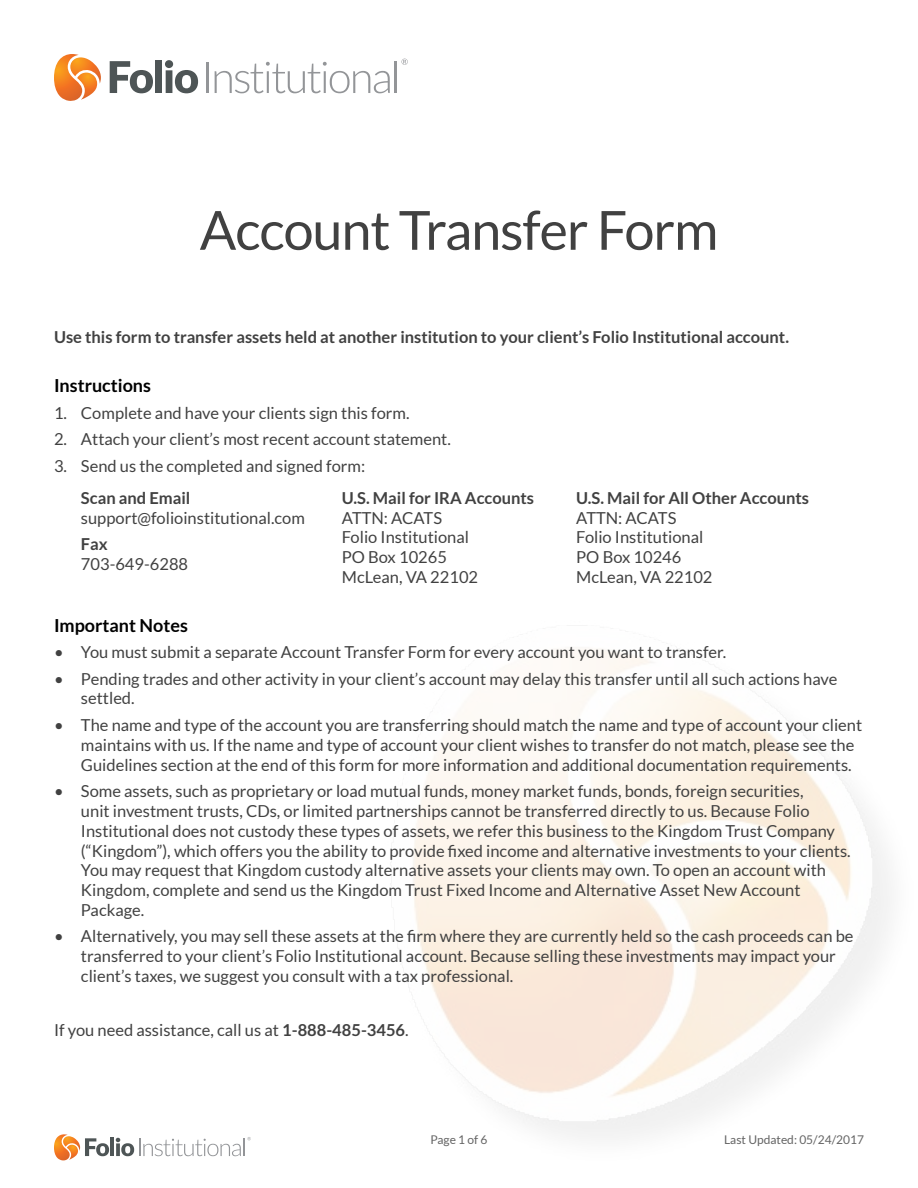
<style>
.page{position:relative;width:918px;height:1188px;background:#fff}
.page>*{position:absolute;margin:0;border:0;box-sizing:border-box;transform-origin:0 0}
.t1{font:54px "Lato";letter-spacing:-.02em;color:#414141}
.t2{font:700 18px "Lato";color:#000}
.t3{font:16.5px/19.8px "Lato";color:#414141}
.t4{font:700 16.5px "Lato";color:#414141}
.t5{font:12px "Lato";color:#646464}
.s1{font-weight:700}
</style>
<div class="page">
<svg style="left:54px;top:1134px;width:55px;height:26px"></svg>
<hr style="left:110px;top:1138px;width:4px;height:18px;background:#4e5556">
<svg style="left:116px;top:1137px;width:135px;height:19px"></svg>
<svg style="left:54px;top:54px;width:47px;height:47px"></svg>
<hr style="left:207px;top:62px;width:2px;height:31px;background:#939598">
<svg style="left:215px;top:62px;width:175px;height:31px"></svg>
<hr style="left:395px;top:61px;width:2px;height:32px;background:#939598">
<svg style="left:402px;top:59px;width:6px;height:6px"></svg>
<svg style="left:110px;top:61px;width:43px;height:32px"></svg>
<div style="left:155px;top:60px;width:7px;height:33px;background:#4e5556"></div>
<svg style="left:165px;top:60px;width:33px;height:33px"></svg>
<h1 class="t1" style="left:200px;top:200px;width:520px">Account Transfer Form</h1>
<p class="t4" style="left:54px;top:328px;width:737px">Use this form to transfer assets held at another institution to your client’s Folio Institutional account.</p>
<p class="t2" style="left:54px;top:375px;width:99px">Instructions</p>
<p class="t3" style="left:54px;top:403px;width:357px">1. Complete and have your clients sign this form.</p>
<p class="t3" style="left:54px;top:429px;width:398px">2. Attach your client’s most recent account statement.</p>
<p class="t3" style="left:54px;top:456px;width:313px">3. Send us the completed and signed form:</p>
<p class="t4" style="left:81px;top:488px;width:111px">Scan and Email</p>
<p class="t3" style="left:81px;top:508px;width:225px">support@folioinstitutional.com</p>
<p class="t4" style="left:81px;top:535px;width:28px">Fax</p>
<p class="t3" style="left:81px;top:554px;width:109px">703-649-6288</p>
<p class="t4" style="left:576px;top:488px;width:234px">U.S. Mail for All Other Accounts</p>
<p class="t3" style="left:576px;top:508px;width:138px">ATTN: ACATS<br>Folio Institutional<br>PO Box 10246<br>McLean, VA 22102</p>
<p class="t4" style="left:342px;top:488px;width:194px">U.S. Mail for IRA Accounts</p>
<p class="t3" style="left:342px;top:508px;width:138px">ATTN: ACATS<br>Folio Institutional<br>PO Box 10265<br>McLean, VA 22102</p>
<p class="t2" style="left:54px;top:615px;width:135px">Important Notes</p>
<p class="t3" style="left:54px;top:642px;width:674px">• You must submit a separate Account Transfer Form for every account you want to transfer.</p>
<p class="t3" style="left:81px;top:669px;width:758px;text-indent:-27px">• Pending trades and other activity in your client’s account may delay this transfer until all such actions have settled.</p>
<p class="t3" style="left:81px;top:715px;width:783px;text-indent:-27px">• The name and type of the account you are transferring should match the name and type of account your client maintains with us. If the name and type of account your client wishes to transfer do not match, please see the<br>Guidelines section at the end of this form for more information and additional documentation requirements.</p>
<p class="t3" style="left:81px;top:781px;width:771px;text-indent:-27px">• Some assets, such as proprietary or load mutual funds, money market funds, bonds, foreign securities,<br>unit investment trusts, CDs, or limited partnerships cannot be transferred directly to us. Because Folio Institutional does not custody these types of assets, we refer this business to the Kingdom Trust Company (“Kingdom”), which offers you the ability to provide fixed income and alternative investments to your clients.<br>You may request that Kingdom custody alternative assets your clients may own. To open an account with Kingdom, complete and send us the Kingdom Trust Fixed Income and Alternative Asset New Account Package.</p>
<p class="t3" style="left:81px;top:927px;width:774px;text-indent:-27px">• Alternatively, you may sell these assets at the firm where they are currently held so the cash proceeds can be transferred to your client’s Folio Institutional account. Because selling these investments may impact your client’s taxes, we suggest you consult with a tax professional.</p>
<p class="t3" style="left:54px;top:1020px;width:356px">If you need assistance, call us at <span class="s1">1-888-485-3456</span>.</p>
<p class="t5" style="left:430px;top:1133px;width:59px">Page 1 of 6</p>
<p class="t5" style="left:724px;top:1133px;width:141px">Last Updated: 05/24/2017</p>
</div>
